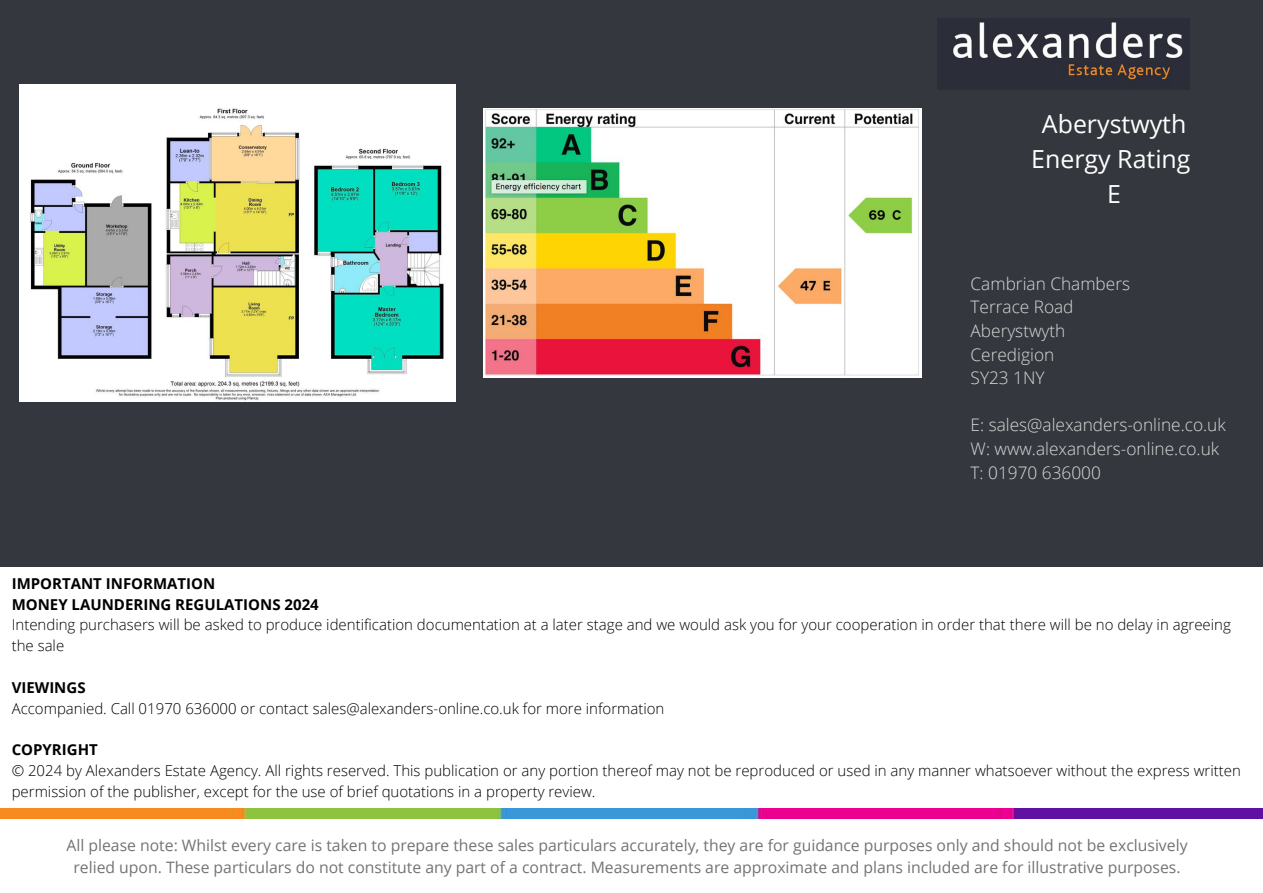
<style>
.page{position:relative;width:1263px;height:893px;background:#fff}
.page>*{position:absolute;margin:0;border:0;box-sizing:border-box;transform-origin:0 0}
.t1{font:24.9px/34.9px "Open Sans";color:#fff;text-align:center}
.t2{font:300 17.25px/23.6px "Open Sans";color:#d9d9d9}
.t3{font:15.75px/22px "Open Sans";color:#737373;text-align:center}
.t4{font:300 15px/20.9px "Open Sans";color:#000}
.t5{font:700 15px/20.9px "Open Sans";color:#000}
</style>
<div class="page">
<div style="left:0;top:0;width:966px;height:567px;background:#34383e"></div>
<div style="left:950px;top:0;width:313px;height:567px;background:#34383e"></div>
<img style="left:0;top:808px;width:1263px;height:10px">
<img style="left:938px;top:19px;width:252px;height:70px">
<img style="left:483px;top:109px;width:438px;height:268px">
<img style="left:19px;top:84px;width:436px;height:318px">
<h1 class="t1" style="left:1031px;top:106px;width:161px">Aberystwyth<br>Energy Rating<br>E</h1>
<p class="t2" style="left:970px;top:271px;width:161px">Cambrian Chambers<br>Terrace Road<br>Aberystwyth<br>Ceredigion<br>SY23 1NY</p>
<p class="t2" style="left:970px;top:413px;width:257px">E: sales@alexanders-online.co.uk<br>W: www.alexanders-online.co.uk<br>T: 01970 636000</p>
<p class="t5" style="left:12px;top:572px;width:309px">IMPORTANT INFORMATION<br>MONEY LAUNDERING REGULATIONS 2024</p>
<p class="t4" style="left:12px;top:614px;width:1221px">Intending purchasers will be asked to produce identification documentation at a later stage and we would ask you for your cooperation in order that there will be no delay in agreeing the sale</p>
<p class="t5" style="left:12px;top:676px;width:75px">VIEWINGS</p>
<p class="t4" style="left:12px;top:697px;width:654px">Accompanied. Call 01970 636000 or contact sales@alexanders-online.co.uk for more information</p>
<p class="t5" style="left:12px;top:739px;width:88px">COPYRIGHT</p>
<p class="t4" style="left:12px;top:760px;width:1231px">© 2024 by Alexanders Estate Agency. All rights reserved. This publication or any portion thereof may not be reproduced or used in any manner whatsoever without the express written permission of the publisher, except for the use of brief quotations in a property review.</p>
<p class="t3" style="left:66px;top:834px;width:1122px">All please note: Whilst every care is taken to prepare these sales particulars accurately, they are for guidance purposes only and should not be exclusively relied upon. These particulars do not constitute any part of a contract. Measurements are approximate and plans included are for illustrative purposes.</p>
</div>
